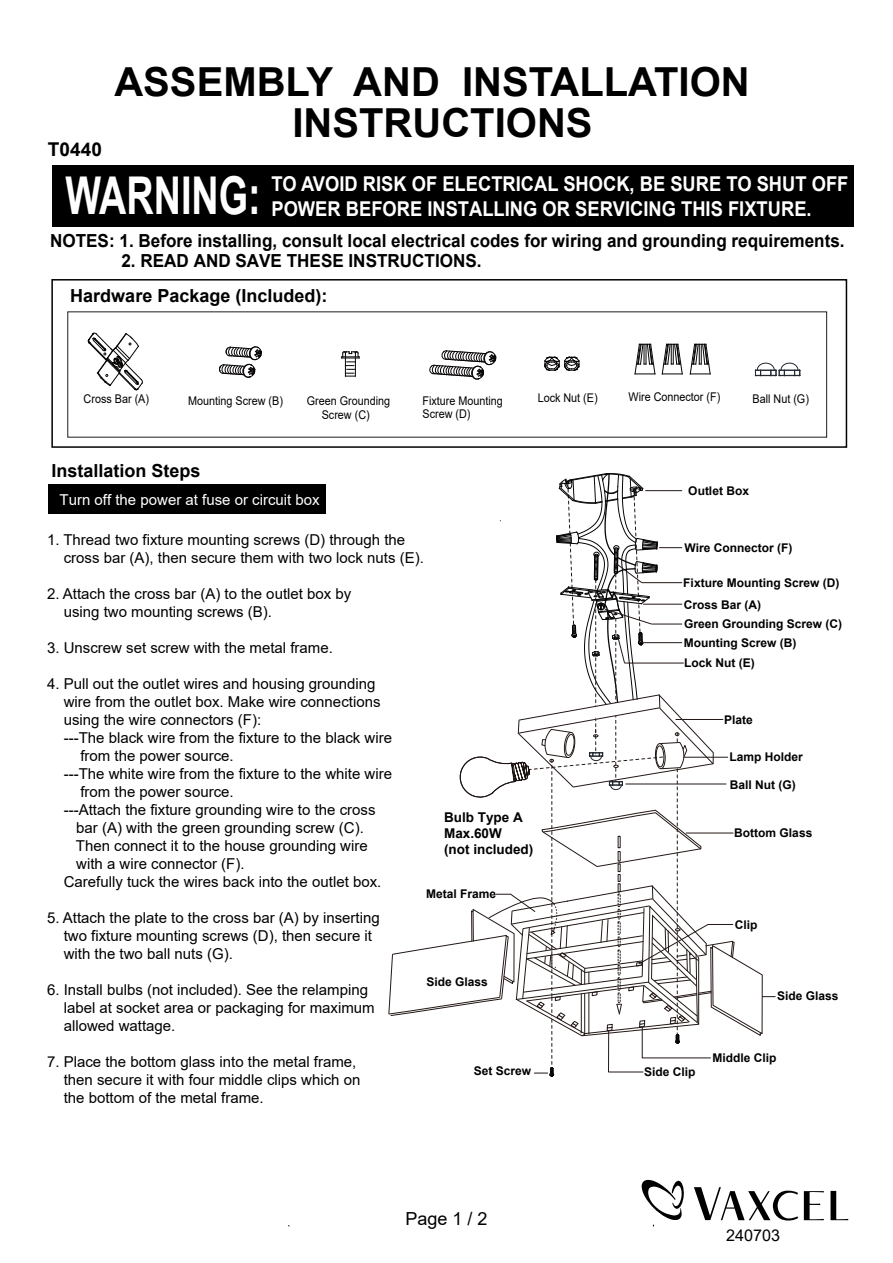
<style>
.page{position:relative;width:893px;height:1263px;background:#fff}
.page>*{position:absolute;margin:0;border:0;box-sizing:border-box;transform-origin:0 0}
.t1{font:700 52.2px "Arial";color:#fff;scale:.72 1}
.t2{font:700 40.05px/41.1px "Arial";color:#000;text-align:center}
.t3{font:700 20.4px/24.6px "Arial";color:#fff;scale:.9 1}
.t4{font:700 19.05px "Arial";color:#000}
.t5{font:700 18px "Arial";color:#000;scale:.95 1}
.t6{font:700 18px "Arial";color:#000}
.t7{font:18px "Arial";color:#000}
.t8{font:16.2px "Arial";color:#000}
.t9{font:15px/18px "Arial";color:#000}
.t10{font:15px "Arial";color:#fff}
.t11{font:700 13.5px/16.2px "Arial";color:#000}
.t12{font:700 12px/18.6px "Arial";color:#000}
.t13{font:12px/12.9px "Arial";color:#000;scale:.9 1}
</style>
<div class="page">
<div style="left:53px;top:165px;width:801px;height:61px;background:#000"></div>
<div style="left:48px;top:484px;width:278px;height:30px;background:#000"></div>
<svg style="left:830px;top:1191px;width:18px;height:29px"></svg>
<svg style="left:694px;top:1187px;width:104px;height:34px"></svg>
<svg style="left:804px;top:1191px;width:20px;height:29px"></svg>
<svg style="left:641px;top:1180px;width:43px;height:40px"></svg>
<div style="left:51px;top:279px;width:796px;height:169px;border:2px solid #000"></div>
<svg style="left:88px;top:333px;width:55px;height:57px"></svg>
<svg style="left:690px;top:344px;width:21px;height:31px"></svg>
<svg style="left:662px;top:344px;width:21px;height:31px"></svg>
<svg style="left:635px;top:344px;width:20px;height:31px"></svg>
<svg style="left:219px;top:346px;width:43px;height:32px"></svg>
<svg style="left:429px;top:350px;width:67px;height:29px"></svg>
<svg style="left:341px;top:351px;width:19px;height:26px"></svg>
<svg style="left:544px;top:357px;width:36px;height:14px"></svg>
<svg style="left:755px;top:363px;width:45px;height:13px"></svg>
<svg style="left:388px;top:473px;width:387px;height:604px"></svg>
<h2 class="t2" style="left:114px;top:61px;width:637px">ASSEMBLY AND INSTALLATION<br>INSTRUCTIONS</h2>
<p class="t4" style="left:48px;top:136px;width:55px">T0440</p>
<h1 class="t1" style="left:66px;top:158px;width:273px">WARNING:</h1>
<h3 class="t3" style="left:271px;top:172px;width:643px">TO AVOID RISK OF ELECTRICAL SHOCK, BE SURE TO SHUT OFF<br>POWER BEFORE INSTALLING OR SERVICING THIS FIXTURE.</h3>
<p class="t5" style="left:50px;top:228px;width:838px">NOTES: 1. Before installing, consult local electrical codes for wiring and grounding requirements.</p>
<p class="t5" style="left:121px;top:248px;width:381px">2. READ AND SAVE THESE INSTRUCTIONS.</p>
<p class="t6" style="left:70px;top:283px;width:259px">Hardware Package (Included):</p>
<p class="t13" style="left:84px;top:392px;width:74px">Cross Bar (A)</p>
<p class="t13" style="left:188px;top:394px;width:107px">Mounting Screw (B)</p>
<p class="t13" style="left:307px;top:394px;width:94px">Green Grounding</p>
<p class="t13" style="left:538px;top:391px;width:68px">Lock Nut (E)</p>
<p class="t13" style="left:628px;top:391px;width:104px">Wire Connector (F)</p>
<p class="t13" style="left:752px;top:393px;width:64px">Ball Nut (G)</p>
<p class="t13" style="left:322px;top:408px;width:55px">Screw (C)</p>
<p class="t13" style="left:422px;top:394px;width:91px">Fixture Mounting<br>Screw (D)</p>
<p class="t6" style="left:52px;top:458px;width:151px">Installation Steps</p>
<p class="t10" style="left:60px;top:490px;width:262px">Turn off the power at fuse or circuit box</p>
<p class="t12" style="left:688px;top:481px;width:62px">Outlet Box</p>
<p class="t9" style="left:64px;top:530px;width:362px;text-indent:-17px">1. Thread two fixture mounting screws (D) through the cross bar (A), then secure them with two lock nuts (E).</p>
<p class="t9" style="left:64px;top:584px;width:289px;text-indent:-17px">2. Attach the cross bar (A) to the outlet box by using two mounting screws (B).</p>
<p class="t9" style="left:47px;top:638px;width:287px">3. Unscrew set screw with the metal frame.</p>
<p class="t9" style="left:47px;top:674px;width:330px">4. Pull out the outlet wires and housing grounding</p>
<p class="t9" style="left:64px;top:692px;width:318px">wire from the outlet box. Make wire connections</p>
<p class="t9" style="left:64px;top:710px;width:199px">using the wire connectors (F):</p>
<p class="t9" style="left:64px;top:728px;width:330px">---The black wire from the fixture to the black wire</p>
<p class="t9" style="left:80px;top:746px;width:155px">from the power source.</p>
<p class="t9" style="left:64px;top:764px;width:330px">---The white wire from the fixture to the white wire</p>
<p class="t9" style="left:80px;top:782px;width:155px">from the power source.</p>
<p class="t9" style="left:64px;top:800px;width:313px">---Attach the fixture grounding wire to the cross</p>
<p class="t9" style="left:76px;top:818px;width:289px">bar (A) with the green grounding screw (C).</p>
<p class="t9" style="left:76px;top:836px;width:293px">Then connect it to the house grounding wire</p>
<p class="t9" style="left:76px;top:854px;width:170px">with a wire connector (F).</p>
<p class="t9" style="left:64px;top:872px;width:319px">Carefully tuck the wires back into the outlet box.</p>
<p class="t9" style="left:64px;top:908px;width:317px;text-indent:-17px">5. Attach the plate to the cross bar (A) by inserting two fixture mounting screws (D), then secure it with the two ball nuts (G).</p>
<p class="t9" style="left:64px;top:980px;width:312px;text-indent:-17px">6. Install bulbs (not included). See the relamping label at socket area or packaging for maximum allowed wattage.</p>
<p class="t9" style="left:64px;top:1052px;width:298px;text-indent:-17px">7. Place the bottom glass into the metal frame, then secure it with four middle clips which on the bottom of the metal frame.</p>
<p class="t12" style="left:685px;top:539px;width:109px">Wire Connector (F)</p>
<p class="t12" style="left:683px;top:573px;width:158px">Fixture Mounting Screw (D)</p>
<p class="t12" style="left:684px;top:596px;width:160px">Cross Bar (A)<br>Green Grounding Screw (C)<br>Mounting Screw (B)</p>
<p class="t12" style="left:684px;top:654px;width:72px">Lock Nut (E)</p>
<p class="t12" style="left:724px;top:710px;width:30px">Plate</p>
<p class="t12" style="left:729px;top:747px;width:75px">Lamp Holder</p>
<p class="t12" style="left:730px;top:775px;width:68px">Ball Nut (G)</p>
<p class="t11" style="left:444px;top:809px;width:91px">Bulb Type A<br>Max.60W<br>(not included)</p>
<p class="t12" style="left:734px;top:824px;width:80px">Bottom Glass</p>
<p class="t12" style="left:426px;top:884px;width:72px">Metal Frame</p>
<p class="t12" style="left:735px;top:915px;width:24px">Clip</p>
<p class="t12" style="left:426px;top:973px;width:63px">Side Glass</p>
<p class="t12" style="left:777px;top:986px;width:63px">Side Glass</p>
<p class="t12" style="left:713px;top:1048px;width:66px">Middle Clip</p>
<p class="t12" style="left:474px;top:1062px;width:59px">Set Screw</p>
<p class="t12" style="left:644px;top:1062px;width:53px">Side Clip</p>
<p class="t7" style="left:405px;top:1206px;width:84px">Page 1 / 2</p>
<p class="t8" style="left:726px;top:1224px;width:55px">240703</p>
</div>
